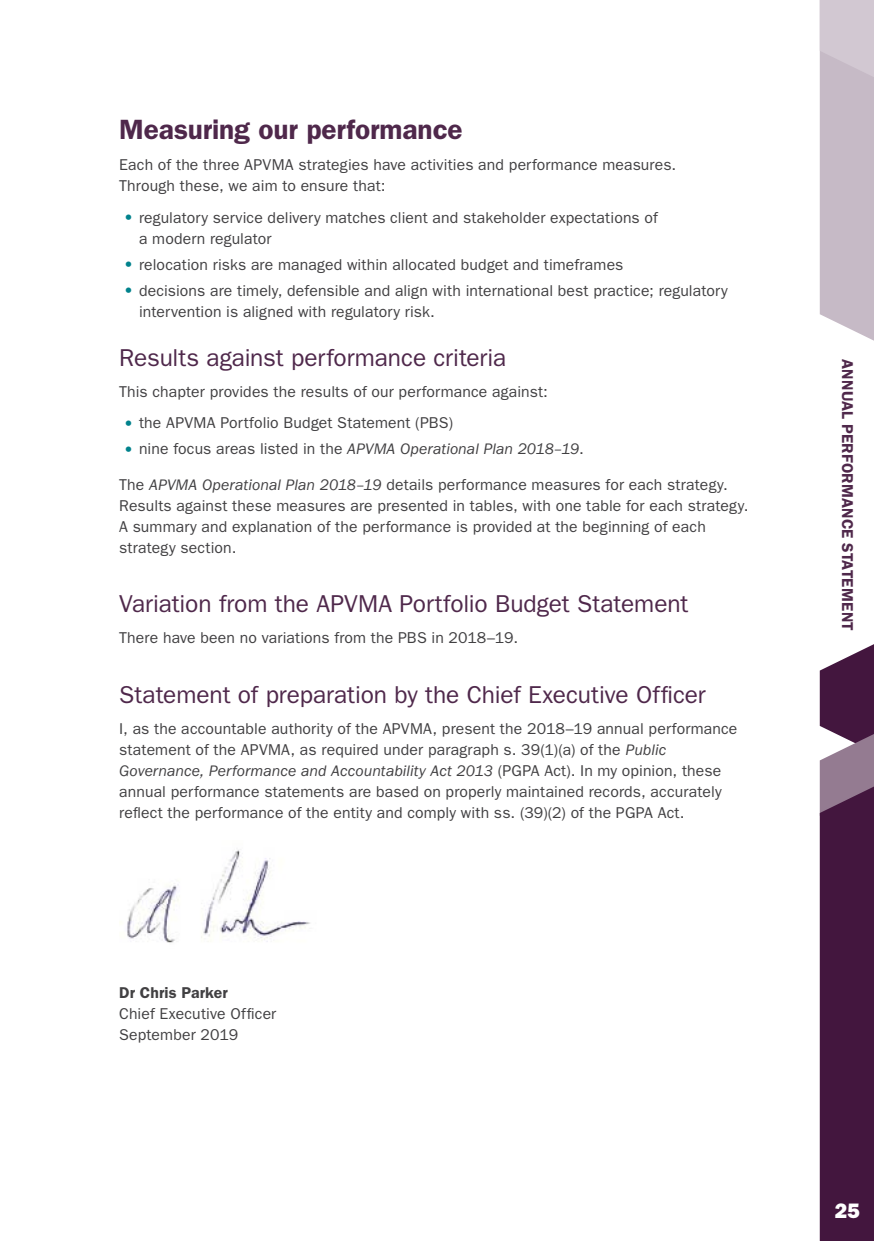
<style>
.page{position:relative;width:874px;height:1241px;background:#fff}
.page>*{position:absolute;margin:0;border:0;box-sizing:border-box;transform-origin:0 0}
.t1{font:600 28px "ITC Franklin Gothic Std";letter-spacing:-.005em;color:#4f284b}
.t2{font:24.5px "ITC Franklin Gothic Std";letter-spacing:-.005em;color:#4f284b}
.t3{font:21px "ITC Franklin Gothic Std Hvy";color:#fff}
.Body{font:15.75px/21px "ITC Franklin Gothic Std";letter-spacing:.01em;color:#414042}
.NormalBeforeBullet{font:15.75px/21px "ITC Franklin Gothic Std";letter-spacing:.01em;color:#414042}
.t4{font:italic 15.75px "ITC Franklin Gothic Std";letter-spacing:.005em;color:#414042}
.t5{font:600 15.75px "ITC Franklin Gothic Std";letter-spacing:.01em;color:#4f284b}
.s1{font-size:31.5px;color:#00828c}
.s2{font-style:normal;font-size:31.5px;color:#00828c}
.s3{font-style:normal}
.s4{font-style:italic}
.s5{font-weight:600}
</style>
<div class="page">
<svg style="left:819px;top:644px;width:54px;height:596px;background:#562e52"></svg>
<svg style="left:819px;top:0;width:54px;height:340px;background:#cbc1cb"></svg>
<img style="left:127px;top:850px;width:183px;height:93px">
<h1 class="t1" style="left:119px;top:113px;width:345px">Measuring our performance</h1>
<p class="NormalBeforeBullet" style="left:119px;top:154px;width:558px">Each of the three APVMA strategies have activities and performance measures.<br>Through these, we aim to ensure that:</p>
<p class="Body" style="left:139px;top:207px;width:520px;text-indent:-20px"><span class="s1">•</span> regulatory service delivery matches client and stakeholder expectations of a modern regulator</p>
<p class="Body" style="left:119px;top:254px;width:505px"><span class="s1">•</span> relocation risks are managed within allocated budget and timeframes</p>
<p class="Body" style="left:139px;top:280px;width:589px;text-indent:-20px"><span class="s1">•</span> decisions are timely, defensible and align with international best practice; regulatory intervention is aligned with regulatory risk.</p>
<h2 class="t2" style="left:119px;top:343px;width:388px">Results against performance criteria</h2>
<p class="NormalBeforeBullet" style="left:119px;top:381px;width:430px">This chapter provides the results of our performance against:</p>
<p class="Body" style="left:119px;top:412px;width:335px"><span class="s1">•</span> the APVMA Portfolio Budget Statement (PBS)</p>
<p class="t4" style="left:119px;top:440px;width:466px"><span class="s2">•</span> <span class="s3">nine focus areas listed in the</span> APVMA Operational Plan 2018–19<span class="s3">.</span></p>
<p class="Body" style="left:119px;top:474px;width:630px">The <span class="s4">APVMA Operational Plan 2018–19</span> details performance measures for each strategy.<br>Results against these measures are presented in tables, with one table for each strategy.<br>A summary and explanation of the performance is provided at the beginning of each strategy section.</p>
<h2 class="t2" style="left:119px;top:590px;width:570px">Variation from the APVMA Portfolio Budget Statement</h2>
<p class="Body" style="left:119px;top:627px;width:400px">There have been no variations from the PBS in 2018–19.</p>
<h2 class="t2" style="left:119px;top:680px;width:587px">Statement of preparation by the Chief Executive Officer</h2>
<p class="Body" style="left:119px;top:717px;width:619px">I, as the accountable authority of the APVMA, present the 2018–19 annual performance statement of the APVMA, as required under paragraph s. 39(1)(a) of the <span class="s4">Public Governance, Performance and Accountability Act 2013</span> (PGPA Act). In my opinion, these annual performance statements are based on properly maintained records, accurately reflect the performance of the entity and comply with ss. (39)(2) of the PGPA Act.</p>
<p class="Body" style="left:119px;top:981px;width:159px"><span class="s5">Dr Chris Parker<br></span>Chief Executive Officer<br>September 2019</p>
<p class="t5" style="left:856px;top:359px;width:273px;rotate:90deg">ANNUAL PERFORMANCE STATEMENT</p>
<h3 class="t3" style="left:834px;top:1198px;width:27px">25</h3>
<h3 class="t3" style="left:840px;top:1198px;width:14px">3</h3>
</div>
